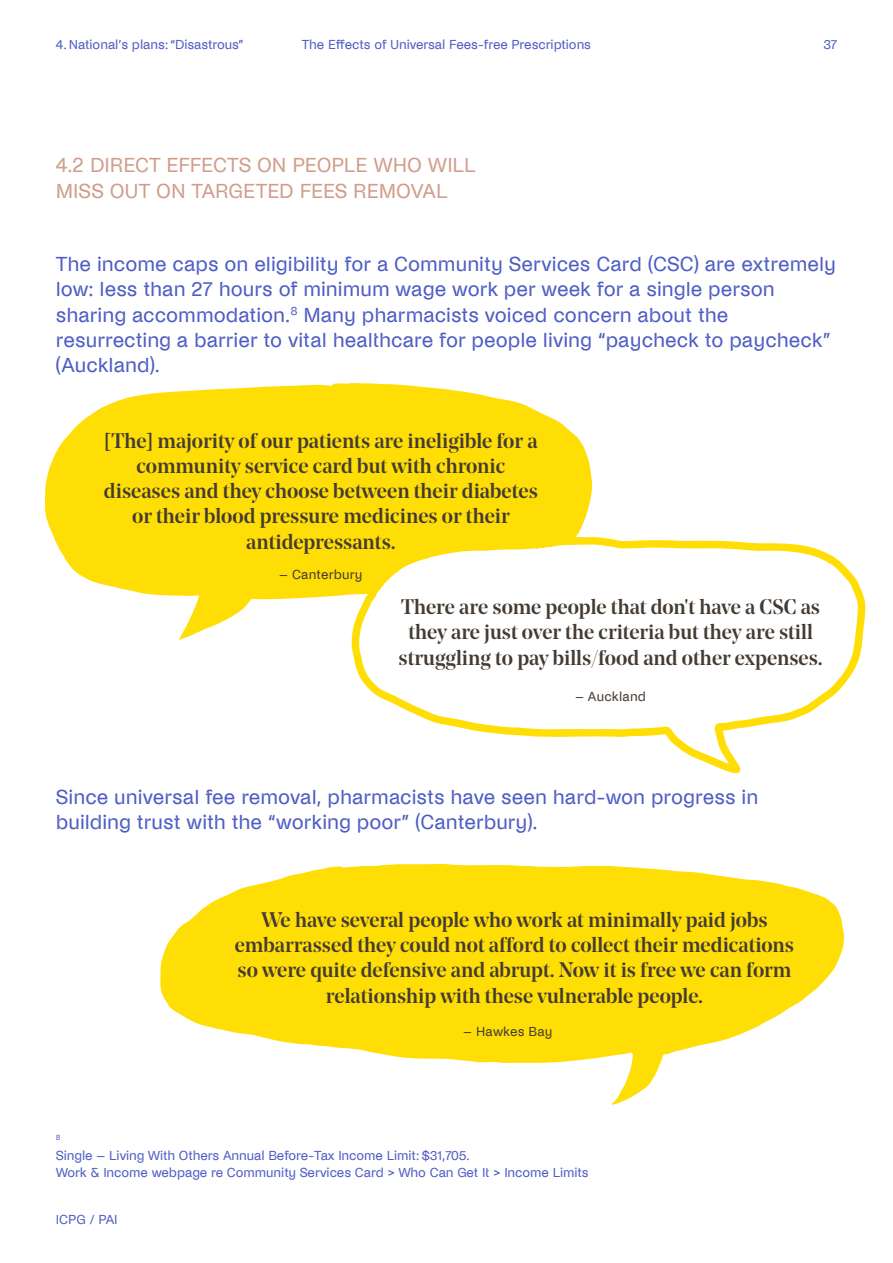
<style>
.page{position:relative;width:893px;height:1263px;background:#fff}
.page>*{position:absolute;margin:0;border:0;box-sizing:border-box;transform-origin:0 0}
.t1{font:500 21px/25.2px "Noe Display";color:#443b32;text-align:center}
.t2{font:21px/25.2px "Noi Grotesk";color:#4e5dc4}
.t3{font:21px/25.2px "Noi Grotesk";letter-spacing:-.005em;color:#d09d8b}
.t4{font:13.5px/16.2px "Noi Grotesk";color:#4e5dc4}
.t5{font:13.5px "Noi Grotesk";letter-spacing:.015em;color:#443b32}
.t6{font:7.8px "Noi Grotesk";color:#4e5dc4}
</style>
<div class="page">
<svg style="left:45px;top:383px;width:547px;height:257px;fill:#ffde05"></svg>
<svg style="left:352px;top:537px;width:514px;height:237px"></svg>
<svg style="left:160px;top:863px;width:684px;height:242px;fill:#ffde05"></svg>
<p class="t4" style="left:56px;top:37px;width:189px">4. National’s plans: “Disastrous”</p>
<p class="t4" style="left:302px;top:37px;width:291px">The Effects of Universal Fees-free Prescriptions</p>
<p class="t4" style="left:823px;top:37px;width:15px">37</p>
<p class="t3" style="left:56px;top:153px;width:421px">4.2 DIRECT EFFECTS ON PEOPLE WHO WILL<br>MISS OUT ON TARGETED FEES REMOVAL</p>
<p class="t2" style="left:56px;top:252px;width:782px">The income caps on eligibility for a Community Services Card (CSC) are extremely low: less than 27 hours of minimum wage work per week for a single person sharing accommodation.<sup>8</sup> Many pharmacists voiced concern about the resurrecting a barrier to vital healthcare for people living “paycheck to paycheck” (Auckland).</p>
<p class="t1" style="left:104px;top:429px;width:435px">[The] majority of our patients are ineligible for a community service card but with chronic diseases and they choose between their diabetes or their blood pressure medicines or their antidepressants.</p>
<p class="t5" style="left:279px;top:567px;width:85px">– Canterbury</p>
<p class="t1" style="left:399px;top:596px;width:426px">There are some people that don't have a CSC as they are just over the criteria but they are still struggling to pay bills/food and other expenses.</p>
<p class="t5" style="left:575px;top:689px;width:72px">– Auckland</p>
<p class="t2" style="left:56px;top:785px;width:704px">Since universal fee removal, pharmacists have seen hard-won progress in building trust with the “working poor” (Canterbury).</p>
<p class="t1" style="left:235px;top:909px;width:561px">We have several people who work at minimally paid jobs embarrassed they could not afford to collect their medications so were quite defensive and abrupt. Now it is free we can form relationship with these vulnerable people.</p>
<p class="t5" style="left:463px;top:1024px;width:91px">– Hawkes Bay</p>
<p class="t6" style="left:56px;top:1133px;width:6px">8</p>
<p class="t4" style="left:56px;top:1148px;width:534px">Single – Living With Others Annual Before-Tax Income Limit: $31,705.<br>Work &amp; Income webpage re Community Services Card &gt; Who Can Get It &gt; Income Limits</p>
<p class="t4" style="left:56px;top:1211px;width:63px">ICPG / PAI</p>
</div>
